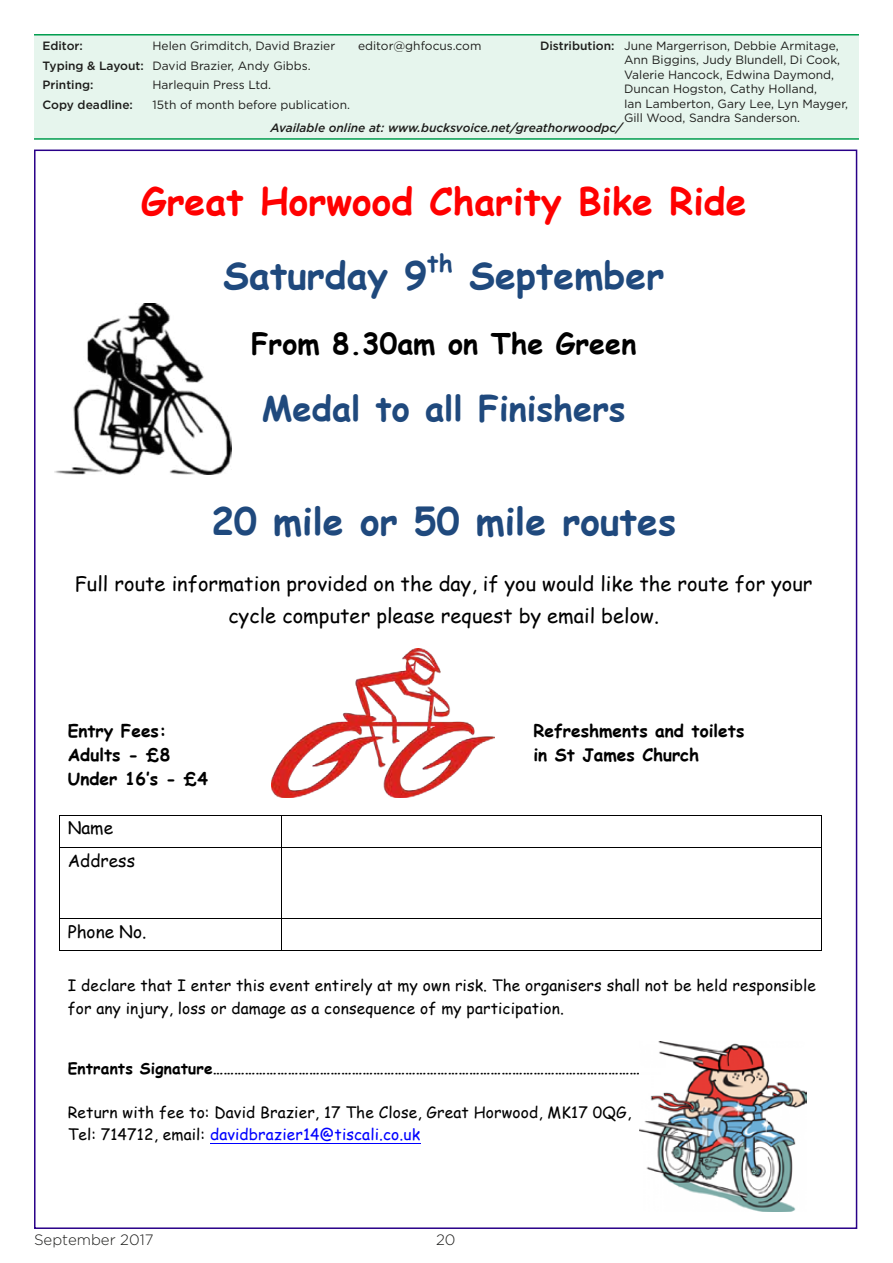
<style>
.page{position:relative;width:893px;height:1263px;background:#fff}
.page>*{position:absolute;margin:0;border:0;box-sizing:border-box;transform-origin:0 0}
.t1{font:700 37.2px "Comic Sans MS";color:#1f497d}
.t2{font:700 37.2px "Comic Sans MS";color:#f00}
.t3{font:700 34.5px "Comic Sans MS";color:#1f497d}
.t4{font:700 28.65px "Comic Sans MS";color:#000}
.t5{font:700 24.15px "Comic Sans MS";color:#1f497d}
.t6{font:19.95px/32.1px "Comic Sans MS";letter-spacing:.005em;color:#000;text-align:center}
.t7{font:700 17.25px "Comic Sans MS";color:#000}
.t8{font:17.25px/32.4px "Comic Sans MS";color:#000}
.t9{font:15.6px/22px "Comic Sans MS";letter-spacing:.01em;color:#000}
.t10{font:700 15.6px "Comic Sans MS";letter-spacing:.01em;color:#000}
.t11{font:300 15px "Gotham";color:#1d1d1b}
.t12{font:12px/14.4px "Gotham";color:#1d1d1b}
.t13{font:500 12px/19.5px "Gotham";color:#1d1d1b}
.t14{font:italic 500 12px "Gotham";color:#1d1d1b}
.s1{font-weight:400}
.s2{font-weight:500}
.s3{color:#00f}
</style>
<div class="page">
<div style="left:34px;top:36px;width:825px;height:103px;background:#e6f5ed"></div>
<hr style="left:34px;top:138px;width:825px;height:2px;background:#009d4e">
<hr style="left:34px;top:34px;width:825px;height:2px;background:#009d4e">
<hr style="left:60px;top:815px;width:221px;height:1px;background:#000">
<hr style="left:282px;top:815px;width:539px;height:1px;background:#000">
<hr style="left:59px;top:815px;width:1px;height:32px;background:#000">
<hr style="left:281px;top:815px;width:1px;height:32px;background:#000">
<hr style="left:821px;top:815px;width:1px;height:32px;background:#000">
<hr style="left:60px;top:847px;width:221px;height:1px;background:#000">
<hr style="left:282px;top:847px;width:539px;height:1px;background:#000">
<hr style="left:59px;top:848px;width:1px;height:71px;background:#000">
<hr style="left:281px;top:848px;width:1px;height:71px;background:#000">
<hr style="left:821px;top:848px;width:1px;height:71px;background:#000">
<hr style="left:60px;top:919px;width:221px;height:1px;background:#000">
<hr style="left:282px;top:919px;width:539px;height:1px;background:#000">
<hr style="left:59px;top:919px;width:1px;height:31px;background:#000">
<hr style="left:60px;top:950px;width:221px;height:1px;background:#000">
<hr style="left:281px;top:919px;width:1px;height:31px;background:#000">
<hr style="left:282px;top:950px;width:539px;height:1px;background:#000">
<hr style="left:821px;top:919px;width:1px;height:31px;background:#000">
<hr style="left:210px;top:1143px;width:210px;height:1px;background:#00f">
<img style="left:55px;top:303px;width:177px;height:172px">
<img style="left:271px;top:648px;width:223px;height:150px">
<img style="left:639px;top:1041px;width:167px;height:171px">
<p class="t13" style="left:43px;top:36px;width:42px">Editor:</p>
<p class="t12" style="left:153px;top:38px;width:184px">Helen Grimditch, David Brazier</p>
<p class="t12" style="left:358px;top:38px;width:125px">editor@ghfocus.com</p>
<p class="t13" style="left:43px;top:55px;width:270px">Typing &amp; Layout: <span class="s1">David Brazier, Andy Gibbs.<br></span>Printing:</p>
<p class="t12" style="left:624px;top:38px;width:225px;text-indent:-84px"><span class="s2">Distribution:</span> June Margerrison, Debbie Armitage, Ann Biggins, Judy Blundell, Di Cook, Valerie Hancock, Edwina Daymond, Duncan Hogston, Cathy Holland,<br>Ian Lamberton, Gary Lee, Lyn Mayger, Gill Wood, Sandra Sanderson.</p>
<p class="t12" style="left:153px;top:77px;width:120px">Harlequin Press Ltd.</p>
<p class="t13" style="left:43px;top:94px;width:92px">Copy deadline:</p>
<p class="t12" style="left:153px;top:97px;width:199px">15th of month before publication.</p>
<p class="t14" style="left:270px;top:120px;width:354px">Available online at: www.bucksvoice.net/greathorwoodpc/</p>
<h1 class="t2" style="left:141px;top:174px;width:607px">Great Horwood Charity Bike Ride</h1>
<h1 class="t1" style="left:223px;top:248px;width:205px">Saturday 9</h1>
<h3 class="t5" style="left:427px;top:245px;width:27px">th</h3>
<h1 class="t1" style="left:469px;top:248px;width:197px">September</h1>
<h3 class="t4" style="left:251px;top:323px;width:387px">From 8.30am on The Green</h3>
<h2 class="t3" style="left:262px;top:383px;width:365px">Medal to all Finishers</h2>
<h1 class="t1" style="left:211px;top:494px;width:466px">20 mile or 50 mile routes</h1>
<h3 class="t6" style="left:75px;top:567px;width:739px">Full route information provided on the day, if you would like the route for your cycle computer please request by email below.</h3>
<h3 class="t7" style="left:68px;top:718px;width:100px">Entry Fees:</h3>
<h3 class="t7" style="left:533px;top:718px;width:212px">Refreshments and toilets</h3>
<h3 class="t7" style="left:68px;top:742px;width:104px">Adults - £8</h3>
<h3 class="t7" style="left:533px;top:742px;width:167px">in St James Church</h3>
<h3 class="t7" style="left:68px;top:766px;width:142px">Under 16’s - £4</h3>
<h3 class="t8" style="left:68px;top:811px;width:69px">Name<br>Address</h3>
<h3 class="t8" style="left:68px;top:915px;width:80px">Phone No.</h3>
<h3 class="t9" style="left:68px;top:974px;width:750px">I declare that I enter this event entirely at my own risk. The organisers shall not be held responsible for any injury, loss or damage as a consequence of my participation.</h3>
<h3 class="t10" style="left:68px;top:1057px;width:595px">Entrants Signature………………………………………………………………………………………………………………</h3>
<h3 class="t9" style="left:68px;top:1101px;width:565px">Return with fee to: David Brazier, 17 The Close, Great Horwood, MK17 0QG,<br>Tel: 714712, email: <span class="s3">davidbrazier14@tiscali.co.uk</span></h3>
<p class="t11" style="left:34px;top:1230px;width:121px">September 2017</p>
<p class="t11" style="left:436px;top:1230px;width:21px">20</p>
</div>
